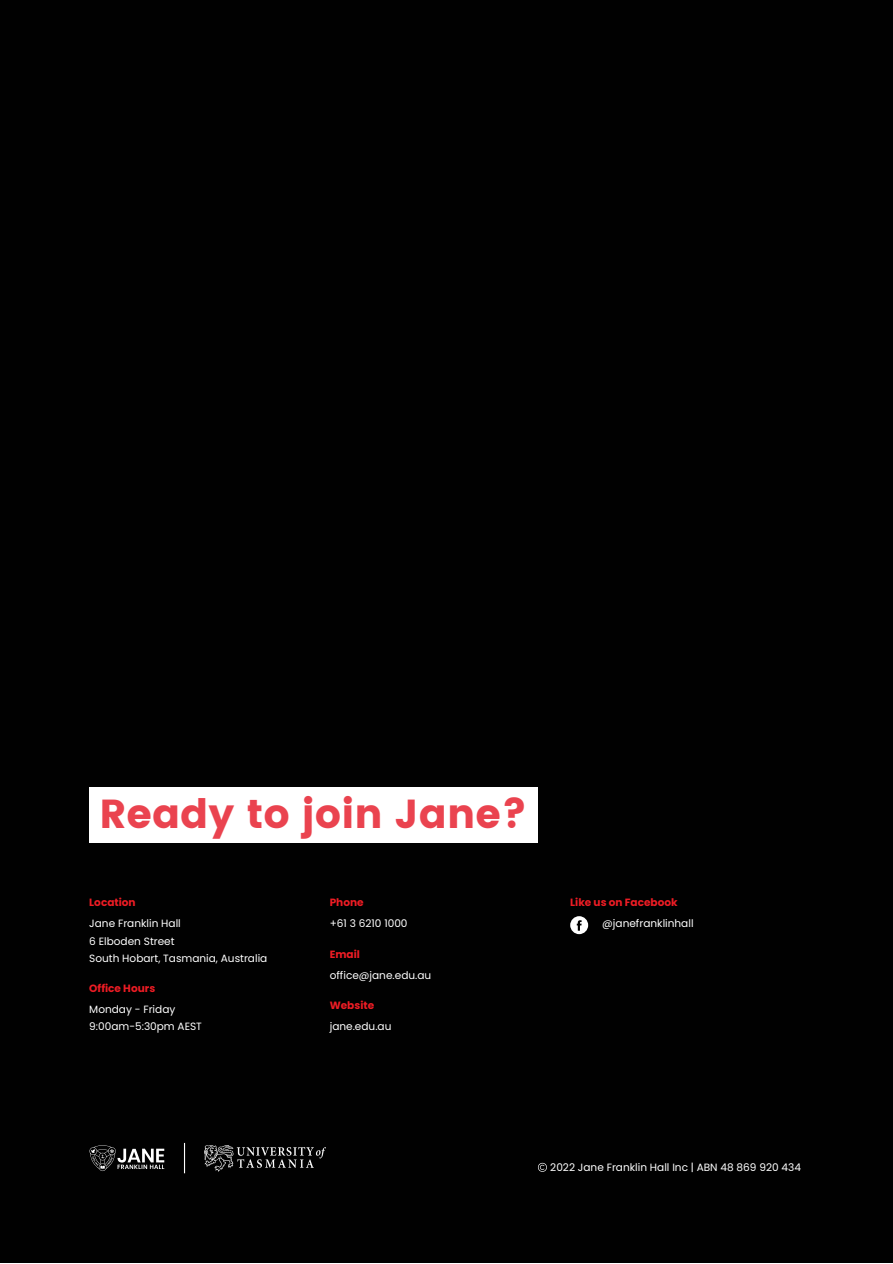
<style>
.page{position:relative;width:893px;height:1264px;background:#fff}
.page>*{position:absolute;margin:0;border:0;box-sizing:border-box;transform-origin:0 0}
.t1{font:40.5px "Poppins";color:#ea434f}
.t2{font:10.5px/17.5px "Poppins";color:#fff}
.t3{font:700 10.5px "Poppins";color:#ed1c24}
</style>
<div class="page">
<div style="left:0;top:0;width:892px;height:1262px;background:#010101"></div>
<svg style="left:570px;top:916px;width:18px;height:18px"></svg>
<img style="left:204px;top:1145px;width:121px;height:25px">
<svg style="left:89px;top:1145px;width:76px;height:25px"></svg>
<hr style="left:184px;top:1142px;width:1px;height:31px;background:#fff">
<svg style="left:538px;top:1162px;width:9px;height:9px"></svg>
<div style="left:89px;top:787px;width:449px;height:55px;background:#fff"></div>
<h1 class="t1" style="left:99px;top:790px;width:429px">Ready to join Jane?</h1>
<p class="t3" style="left:89px;top:895px;width:48px">Location</p>
<p class="t2" style="left:89px;top:914px;width:180px">Jane Franklin Hall<br>6 Elboden Street<br>South Hobart, Tasmania, Australia</p>
<p class="t3" style="left:89px;top:980px;width:67px">Office Hours</p>
<p class="t2" style="left:89px;top:1000px;width:114px">Monday - Friday<br>9:00am-5:30pm AEST</p>
<p class="t3" style="left:330px;top:895px;width:35px">Phone</p>
<p class="t2" style="left:330px;top:914px;width:79px">+61 3 6210 1000</p>
<p class="t3" style="left:330px;top:946px;width:32px">Email</p>
<p class="t2" style="left:330px;top:966px;width:103px">office@jane.edu.au</p>
<p class="t3" style="left:330px;top:998px;width:46px">Website</p>
<p class="t2" style="left:330px;top:1017px;width:63px">jane.edu.au</p>
<p class="t3" style="left:570px;top:895px;width:109px">Like us on Facebook</p>
<p class="t2" style="left:602px;top:914px;width:93px">@janefranklinhall</p>
<p class="t2" style="left:550px;top:1158px;width:252px">2022 Jane Franklin Hall Inc | ABN 48 869 920 434</p>
</div>
